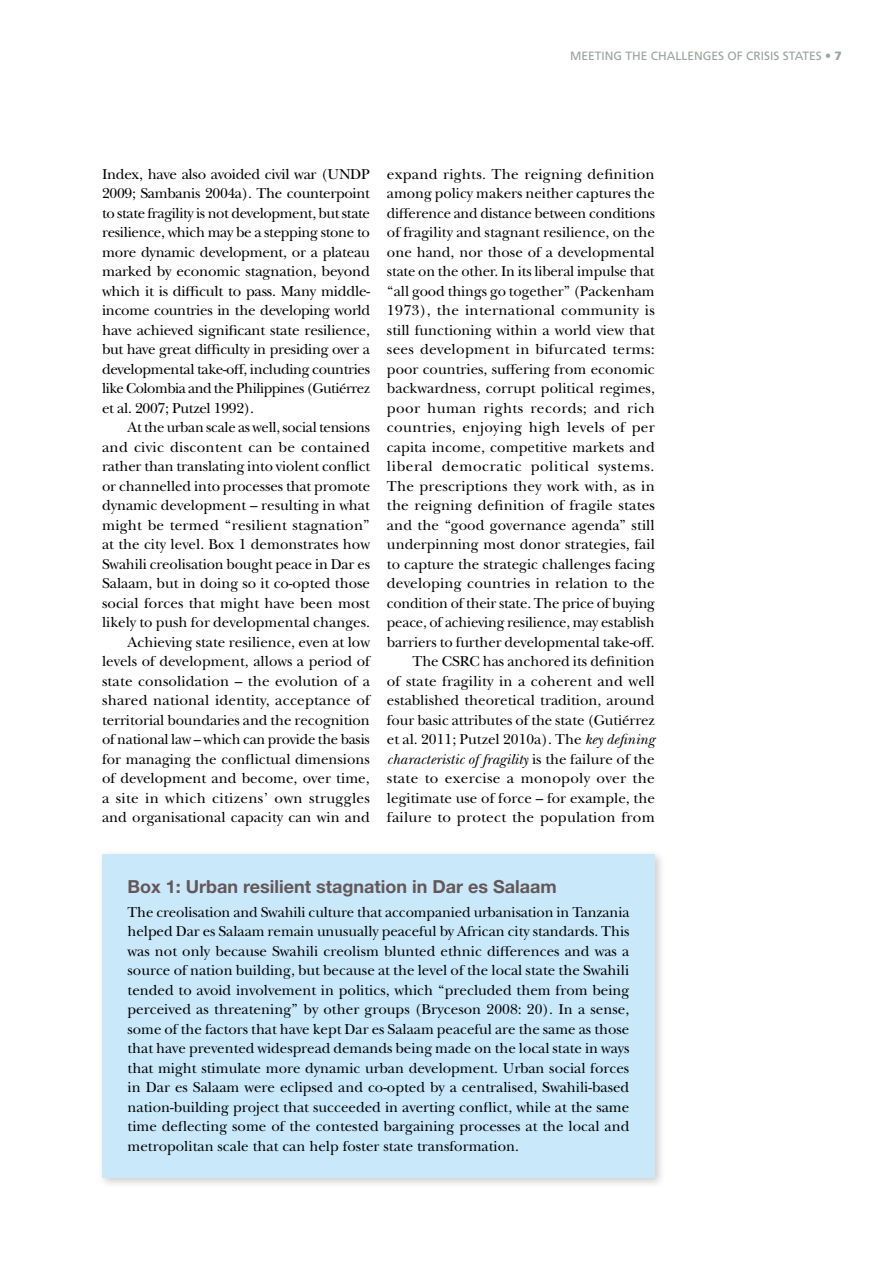
<style>
.page{position:relative;width:893px;height:1263px;background:#fff}
.page>*{position:absolute;margin:0;border:0;box-sizing:border-box;transform-origin:0 0}
.t1{font:700 18px "Helvetica Neue LT Pro";color:#655758}
.t2{font:15px/19.5px "New Baskerville ITC Pro";color:#000;text-align:justify}
.t3{font:12px "Frutiger LT Pro";color:#9aa39c}
.s1{font-family:"Helvetica Neue LT Pro";font-weight:700}
.s2{font-weight:900}
.s3{font-style:italic}
</style>
<div class="page">
<div style="left:97px;top:849px;width:569px;height:340px;background:#000;opacity:.2"></div>
<div style="left:102px;top:855px;width:553px;height:323px;background:#c9e9fb"></div>
<p class="t3" style="left:570px;top:49px;width:273px">MEETING THE CHALLENGES OF CRISIS STATES <span class="s1">•</span> <span class="s2">7</span></p>
<p class="t2" style="left:102px;top:165px;width:270px">Index, have also avoided civil war (UNDP 2009; Sambanis 2004a). The counterpoint to state fragility is not development, but state resilience, which may be a stepping stone to more dynamic development, or a plateau marked by economic stagnation, beyond which it is difficult to pass. Many middle&shy;income countries in the developing world have achieved significant state resilience, but have great difficulty in presiding over a developmental take-off, including countries like Colombia and the Philippines (Gutiérrez et al. 2007; Putzel 1992).</p>
<p class="t2" style="left:102px;top:418px;width:270px;text-align:right">At the urban scale as well, social tensions and civic discontent can be contained rather than translating into violent conflict or channelled into processes that promote dynamic development – resulting in what might be termed “resilient stagnation” at the city level. Box 1 demonstrates how Swahili creolisation bought peace in Dar es Salaam, but in doing so it co-opted those social forces that might have been most likely to push for developmental changes.<br>Achieving state resilience, even at low levels of development, allows a period of state consolidation – the evolution of a shared national identity, acceptance of territorial boundaries and the recognition of national law – which can provide the basis for managing the conflictual dimensions of development and become, over time, a site in which citizens’ own struggles and organisational capacity can win and</p>
<p class="t2" style="left:387px;top:165px;width:270px;text-align:right">expand rights. The reigning definition among policy makers neither captures the difference and distance between conditions of fragility and stagnant resilience, on the one hand, nor those of a developmental state on the other. In its liberal impulse that “all good things go together” (Packenham 1973), the international community is still functioning within a world view that sees development in bifurcated terms: poor countries, suffering from economic backwardness, corrupt political regimes, poor human rights records; and rich countries, enjoying high levels of per capita income, competitive markets and liberal democratic political systems.<br>The prescriptions they work with, as in the reigning definition of fragile states and the “good governance agenda” still underpinning most donor strategies, fail to capture the strategic challenges facing developing countries in relation to the condition of their state. The price of buying peace, of achieving resilience, may establish barriers to further developmental take-off.<br>The CSRC has anchored its definition<br>of state fragility in a coherent and well established theoretical tradition, around four basic attributes of the state (Gutiérrez et al. 2011; Putzel 2010a). The <span class="s3">key defining characteristic of fragility</span> is the failure of the state to exercise a monopoly over the legitimate use of force – for example, the failure to protect the population from</p>
<p class="t1" style="left:128px;top:875px;width:431px">Box 1: Urban resilient stagnation in Dar es Salaam</p>
<p class="t2" style="left:128px;top:902px;width:504px">The creolisation and Swahili culture that accompanied urbanisation in Tanzania helped Dar es Salaam remain unusually peaceful by African city standards. This was not only because Swahili creolism blunted ethnic differences and was a source of nation building, but because at the level of the local state the Swahili tended to avoid involvement in politics, which “precluded them from being perceived as threatening” by other groups (Bryceson 2008: 20). In a sense, some of the factors that have kept Dar es Salaam peaceful are the same as those that have prevented widespread demands being made on the local state in ways that might stimulate more dynamic urban development. Urban social forces in Dar es Salaam were eclipsed and co-opted by a centralised, Swahili-based nation-building project that succeeded in averting conflict, while at the same time deflecting some of the contested bargaining processes at the local and metropolitan scale that can help foster state transformation.</p>
</div>
